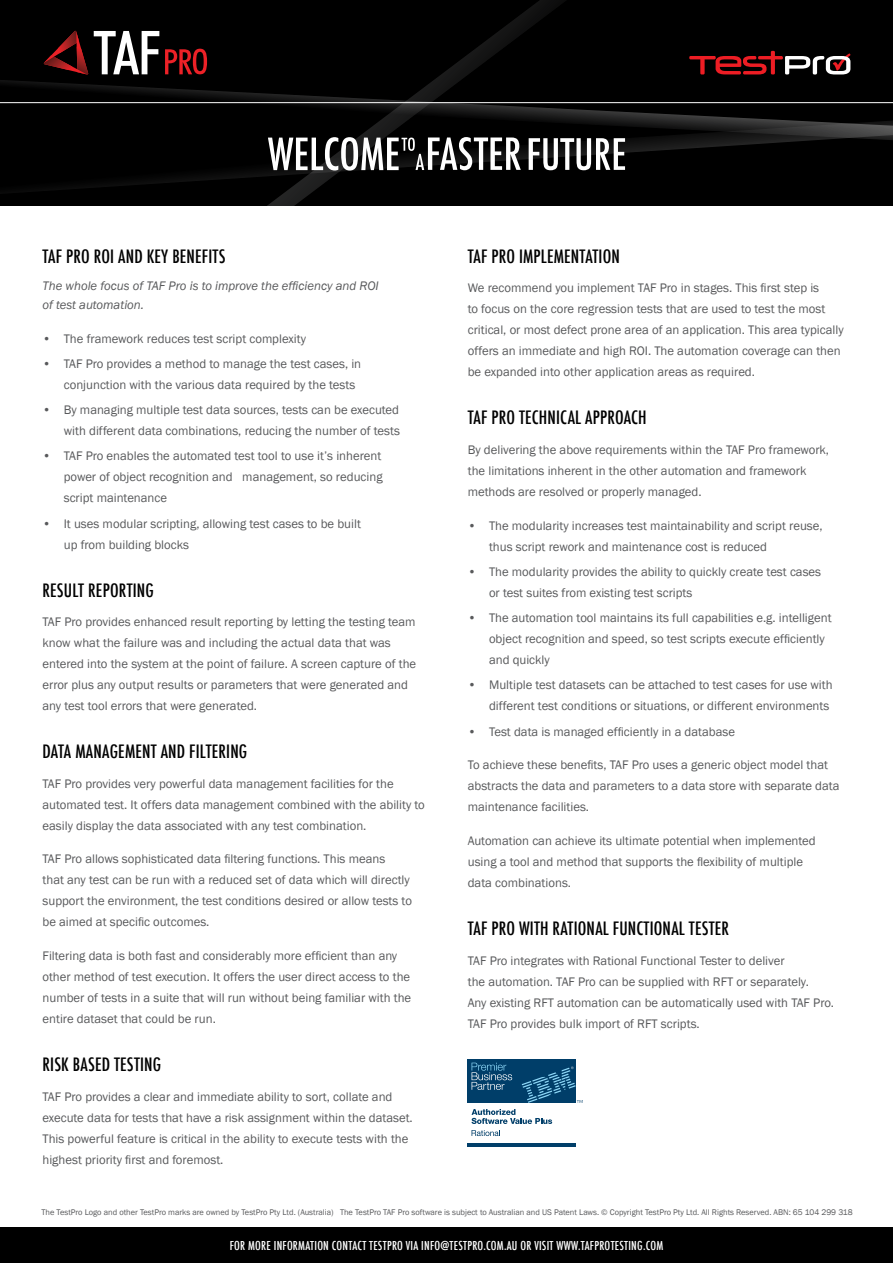
<style>
.page{position:relative;width:893px;height:1263px;background:#fff}
.page>*{position:absolute;margin:0;border:0;box-sizing:border-box;transform-origin:0 0}
.t1{font:500 condensed 18px "Futura";letter-spacing:.01em;color:#000}
.t2{font:12.75px/21px "Franklin Gothic";color:#58595b}
.t3{font:italic 12.75px/18.8px "Franklin Gothic";color:#58595b}
.t4{font:500 condensed 12px "Futura";letter-spacing:.02em;color:#fff}
.t5{font:8.4px "Franklin Gothic";color:#58595b}
</style>
<div class="page">
<div style="left:0;top:1227px;width:893px;height:36px;background:#000"></div>
<div style="left:0;top:0;width:893px;height:205px;background:#000"></div>
<svg style="left:0;top:80px;width:893px;height:24px"></svg>
<svg style="left:27px;top:120px;width:866px;height:72px"></svg>
<svg style="left:102px;top:0;width:678px;height:205px"></svg>
<svg style="left:94px;top:31px;width:65px;height:43px"></svg>
<svg style="left:165px;top:49px;width:42px;height:25px"></svg>
<svg style="left:44px;top:31px;width:44px;height:44px"></svg>
<hr style="left:0;top:102px;width:893px;height:1px;background:#fff">
<svg style="left:689px;top:51px;width:161px;height:24px"></svg>
<svg style="left:268px;top:137px;width:253px;height:34px"></svg>
<svg style="left:529px;top:138px;width:96px;height:32px"></svg>
<div style="left:468px;top:1059px;width:108px;height:44px;background:#003e69"></div>
<svg style="left:472px;top:1063px;width:40px;height:27px"></svg>
<svg style="left:522px;top:1066px;width:61px;height:37px"></svg>
<svg style="left:471px;top:1109px;width:81px;height:15px"></svg>
<svg style="left:471px;top:1130px;width:29px;height:6px"></svg>
<hr style="left:468px;top:1143px;width:108px;height:4px;background:#003e69">
<h1 class="t1" style="left:43px;top:245px;width:185px">TAF PRO ROI AND KEY BENEFITS</h1>
<p class="t3" style="left:43px;top:277px;width:338px">The whole focus of TAF Pro is to improve the efficiency and ROI of test automation.</p>
<p class="t2" style="left:43px;top:328px;width:265px">• The framework reduces test script complexity</p>
<p class="t2" style="left:64px;top:353px;width:299px;text-indent:-21px">• TAF Pro provides a method to manage the test cases, in conjunction with the various data required by the tests</p>
<p class="t2" style="left:43px;top:400px;width:359px;text-align:right">• By managing multiple test data sources, tests can be executed with different data combinations, reducing the number of tests</p>
<p class="t2" style="left:64px;top:446px;width:320px;text-align:justify;text-indent:-21px">• TAF Pro enables the automated test tool to use it’s inherent power of object recognition and management, so reducing script maintenance</p>
<p class="t2" style="left:64px;top:513px;width:299px;text-indent:-21px">• It uses modular scripting, allowing test cases to be built up from building blocks</p>
<h1 class="t1" style="left:43px;top:578px;width:113px">RESULT REPORTING</h1>
<p class="t2" style="left:43px;top:612px;width:375px">TAF Pro provides enhanced result reporting by letting the testing team know what the failure was and including the actual data that was entered into the system at the point of failure. A screen capture of the error plus any output results or parameters that were generated and any test tool errors that were generated.</p>
<h1 class="t1" style="left:43px;top:740px;width:8px">DATA</h1>
<h1 class="t1" style="left:75px;top:740px;width:173px">MANAGEMENT AND FILTERING</h1>
<p class="t2" style="left:43px;top:773px;width:384px">TAF Pro provides very powerful data management facilities for the automated test. It offers data management combined with the ability to easily display the data associated with any test combination.</p>
<p class="t2" style="left:43px;top:849px;width:371px">TAF Pro allows sophisticated data filtering functions. This means<br>that any test can be run with a reduced set of data which will directly support the environment, the test conditions desired or allow tests to be aimed at specific outcomes.</p>
<p class="t2" style="left:43px;top:946px;width:370px">Filtering data is both fast and considerably more efficient than any other method of test execution. It offers the user direct access to the number of tests in a suite that will run without being familiar with the entire dataset that could be run.</p>
<h1 class="t1" style="left:43px;top:1053px;width:120px">RISK BASED TESTING</h1>
<p class="t2" style="left:43px;top:1086px;width:372px">TAF Pro provides a clear and immediate ability to sort, collate and execute data for tests that have a risk assignment within the dataset.<br>This powerful feature is critical in the ability to execute tests with the highest priority first and foremost.</p>
<h1 class="t1" style="left:468px;top:245px;width:154px">TAF PRO IMPLEMENTATION</h1>
<p class="t2" style="left:468px;top:278px;width:377px">We recommend you implement TAF Pro in stages. This first step is<br>to focus on the core regression tests that are used to test the most critical, or most defect prone area of an application. This area typically offers an immediate and high ROI. The automation coverage can then be expanded into other application areas as required.</p>
<h1 class="t1" style="left:468px;top:406px;width:180px">TAF PRO TECHNICAL APPROACH</h1>
<p class="t2" style="left:468px;top:439px;width:363px">By delivering the above requirements within the TAF Pro framework, the limitations inherent in the other automation and framework methods are resolved or properly managed.</p>
<p class="t2" style="left:489px;top:515px;width:335px;text-indent:-21px">• The modularity increases test maintainability and script reuse, thus script rework and maintenance cost is reduced</p>
<p class="t2" style="left:489px;top:561px;width:334px;text-indent:-21px">• The modularity provides the ability to quickly create test cases or test suites from existing test scripts</p>
<p class="t2" style="left:489px;top:608px;width:344px;text-indent:-21px">• The automation tool maintains its full capabilities e.g. intelligent object recognition and speed, so test scripts execute efficiently and quickly</p>
<p class="t2" style="left:468px;top:675px;width:366px;text-align:right">• M ultiple test datasets can be attached to test cases for use with different test conditions or situations, or different environments</p>
<p class="t2" style="left:468px;top:721px;width:269px">• Test data is managed efficiently in a database</p>
<p class="t2" style="left:468px;top:755px;width:373px">To achieve these benefits, TAF Pro uses a generic object model that abstracts the data and parameters to a data store with separate data maintenance facilities.</p>
<p class="t2" style="left:468px;top:831px;width:349px">Automation can achieve its ultimate potential when implemented using a tool and method that supports the flexibility of multiple data combinations.</p>
<h1 class="t1" style="left:468px;top:917px;width:263px">TAF PRO WITH RATIONAL FUNCTIONAL TESTER</h1>
<p class="t2" style="left:468px;top:950px;width:368px">TAF Pro integrates with Rational Functional Tester to deliver<br>the automation. TAF Pro can be supplied with RFT or separately.<br>Any existing RFT automation can be automatically used with TAF Pro.<br>TAF Pro provides bulk import of RFT scripts.</p>
<p class="t5" style="left:41px;top:1206px;width:813px">The TestPro Logo and other TestPro marks are owned by TestPro Pty Ltd. (Australia) The TestPro TAF Pro software is subject to Australian and US Patent Laws. © Copyright TestPro Pty Ltd. All Rights Reserved. ABN : 65 104 299 318</p>
<p class="t4" style="left:230px;top:1238px;width:435px">FOR MORE INFORMATION CONTACT TESTPRO VIA INFO@TESTPRO.COM.AU OR VISIT WWW.TAFPROTESTING.COM</p>
</div>
